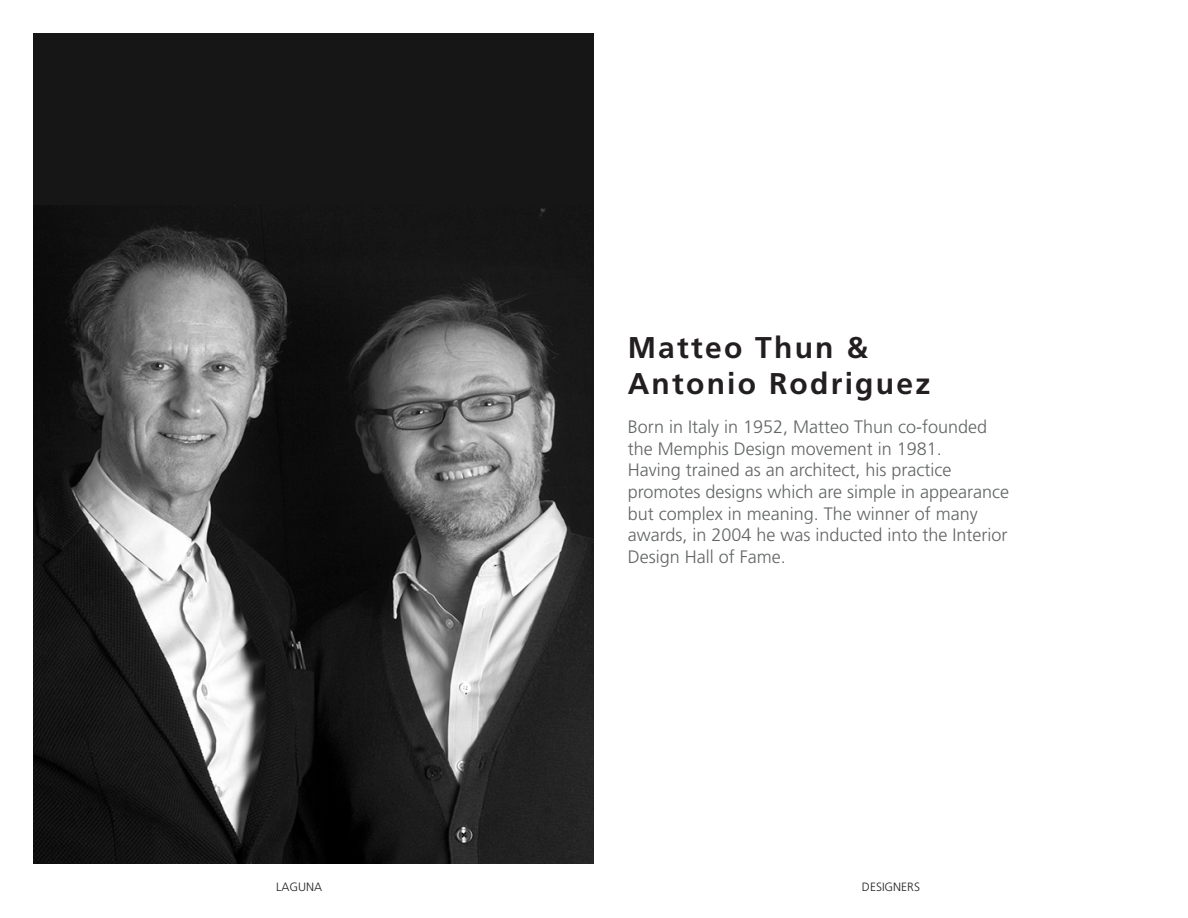
<style>
.page{position:relative;width:1188px;height:918px;background:#fff}
.page>*{position:absolute;margin:0;border:0;box-sizing:border-box;transform-origin:0 0}
.t1{font:700 30px "Frutiger";letter-spacing:.075em;color:#231f20}
.t2{font:300 18px/21.6px "Frutiger";color:#626465}
.t3{font:300 12px "Frutiger";color:#231f20}
</style>
<div class="page">
<div style="left:34px;top:34px;width:560px;height:830px;background:#161616"></div>
<img style="left:34px;top:208px;width:560px;height:656px">
<p class="t1" style="left:628px;top:329px;width:242px">Matteo Thun &amp;</p>
<p class="t1" style="left:628px;top:365px;width:304px">Antonio Rodriguez</p>
<p class="t2" style="left:628px;top:416px;width:361px">Born in Italy in 1952, Matteo Thun co-founded</p>
<p class="t2" style="left:628px;top:438px;width:316px">the Memphis Design movement in 1981.</p>
<p class="t2" style="left:628px;top:460px;width:383px">Having trained as an architect, his practice promotes designs which are simple in appearance but complex in meaning. The winner of many awards, in 2004 he was inducted into the Interior Design Hall of Fame.</p>
<p class="t3" style="left:276px;top:880px;width:48px">LAGUNA</p>
<p class="t3" style="left:862px;top:880px;width:60px">DESIGNERS</p>
</div>
